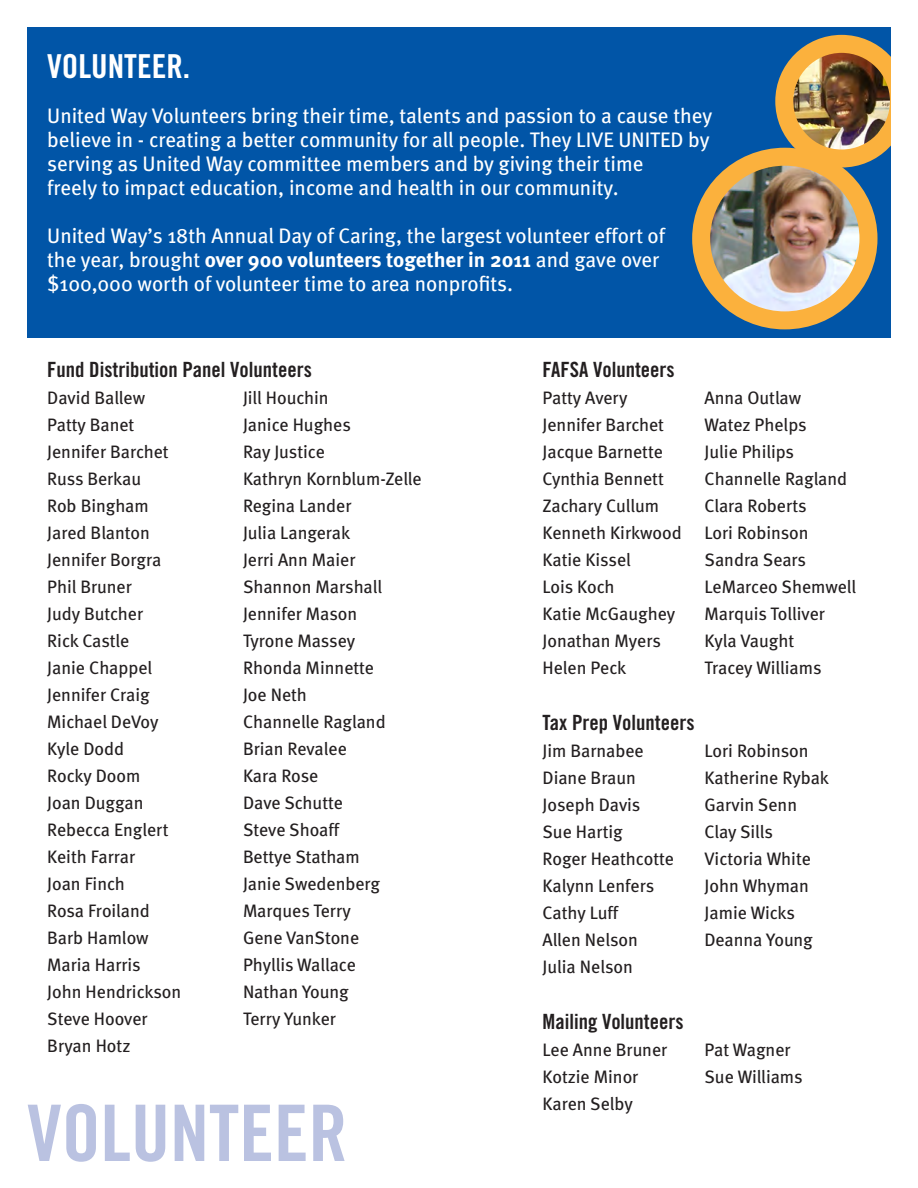
<style>
.page{position:relative;width:918px;height:1188px;background:#fff}
.page>*{position:absolute;margin:0;border:0;box-sizing:border-box;transform-origin:0 0}
.t1{font:78px "Trade Gothic Bold Cond Twenty";color:#bac2e1}
.t2{font:33px "Trade Gothic Bold Cond Twenty";color:#fff}
.t3{font:21px/24px "Meta";color:#fff}
.t4{font:21px "Trade Gothic Bold Cond Twenty";color:#231f20}
.t5{font:18px "Meta";color:#231f20}
.s1{font-weight:700}
</style>
<div class="page">
<div style="left:27px;top:27px;width:864px;height:310px;background:#0155a7"></div>
<img style="left:701px;top:157px;width:167px;height:163px">
<div style="left:692px;top:148px;width:185px;height:181px;border:18px solid #fbb13d;border-radius:50%"></div>
<img style="left:775px;top:35px;width:116px;height:133px">
<h2 class="t2" style="left:47px;top:46px;width:144px">VOLUNTEER.</h2>
<p class="t3" style="left:47px;top:104px;width:667px">United Way Volunteers bring their time, talents and passion to a cause they believe in - creating a better community for all people. They LIVE UNITED by serving as United Way committee members and by giving their time<br>freely to impact education, income and health in our community.</p>
<p class="t3" style="left:47px;top:224px;width:619px">United Way’s 18th Annual Day of Caring, the largest volunteer effort of the year, brought <span class="s1">over 900 volunteers together in 2011</span> and gave over $100,000 worth of volunteer time to area nonprofits.</p>
<p class="t4" style="left:47px;top:356px;width:266px">Fund Distribution Panel Volunteers</p>
<p class="t5" style="left:47px;top:387px;width:99px">David Ballew</p>
<p class="t5" style="left:243px;top:387px;width:87px">Jill Houchin</p>
<p class="t5" style="left:47px;top:414px;width:89px">Patty Banet</p>
<p class="t5" style="left:243px;top:414px;width:109px">Janice Hughes</p>
<p class="t5" style="left:47px;top:441px;width:123px">Jennifer Barchet</p>
<p class="t5" style="left:243px;top:441px;width:83px">Ray Justice</p>
<p class="t5" style="left:47px;top:468px;width:95px">Russ Berkau</p>
<p class="t5" style="left:243px;top:468px;width:180px">Kathryn Kornblum-Zelle</p>
<p class="t5" style="left:47px;top:495px;width:103px">Rob Bingham</p>
<p class="t5" style="left:243px;top:495px;width:110px">Regina Lander</p>
<p class="t5" style="left:47px;top:522px;width:104px">Jared Blanton</p>
<p class="t5" style="left:243px;top:522px;width:109px">Julia Langerak</p>
<p class="t5" style="left:47px;top:549px;width:116px">Jennifer Borgra</p>
<p class="t5" style="left:243px;top:549px;width:114px">Jerri Ann Maier</p>
<p class="t5" style="left:47px;top:576px;width:86px">Phil Bruner</p>
<p class="t5" style="left:243px;top:576px;width:141px">Shannon Marshall</p>
<p class="t5" style="left:47px;top:603px;width:97px">Judy Butcher</p>
<p class="t5" style="left:243px;top:603px;width:116px">Jennifer Mason</p>
<p class="t5" style="left:47px;top:630px;width:84px">Rick Castle</p>
<p class="t5" style="left:243px;top:630px;width:114px">Tyrone Massey</p>
<p class="t5" style="left:47px;top:657px;width:107px">Janie Chappel</p>
<p class="t5" style="left:243px;top:657px;width:133px">Rhonda Minnette</p>
<p class="t5" style="left:47px;top:684px;width:104px">Jennifer Craig</p>
<p class="t5" style="left:243px;top:684px;width:65px">Joe Neth</p>
<p class="t5" style="left:47px;top:711px;width:113px">Michael DeVoy</p>
<p class="t5" style="left:243px;top:711px;width:144px">Channelle Ragland</p>
<p class="t5" style="left:47px;top:738px;width:78px">Kyle Dodd</p>
<p class="t5" style="left:243px;top:738px;width:105px">Brian Revalee</p>
<p class="t5" style="left:47px;top:765px;width:95px">Rocky Doom</p>
<p class="t5" style="left:243px;top:765px;width:77px">Kara Rose</p>
<p class="t5" style="left:47px;top:792px;width:98px">Joan Duggan</p>
<p class="t5" style="left:243px;top:792px;width:101px">Dave Schutte</p>
<p class="t5" style="left:47px;top:819px;width:123px">Rebecca Englert</p>
<p class="t5" style="left:243px;top:819px;width:98px">Steve Shoaff</p>
<p class="t5" style="left:47px;top:846px;width:89px">Keith Farrar</p>
<p class="t5" style="left:243px;top:846px;width:118px">Bettye Statham</p>
<p class="t5" style="left:47px;top:873px;width:79px">Joan Finch</p>
<p class="t5" style="left:243px;top:873px;width:139px">Janie Swedenberg</p>
<p class="t5" style="left:47px;top:900px;width:104px">Rosa Froiland</p>
<p class="t5" style="left:243px;top:900px;width:109px">Marques Terry</p>
<p class="t5" style="left:47px;top:927px;width:103px">Barb Hamlow</p>
<p class="t5" style="left:243px;top:927px;width:118px">Gene VanStone</p>
<p class="t5" style="left:47px;top:954px;width:95px">Maria Harris</p>
<p class="t5" style="left:243px;top:954px;width:114px">Phyllis Wallace</p>
<p class="t5" style="left:47px;top:981px;width:136px">John Hendrickson</p>
<p class="t5" style="left:243px;top:981px;width:107px">Nathan Young</p>
<p class="t5" style="left:47px;top:1008px;width:102px">Steve Hoover</p>
<p class="t5" style="left:243px;top:1008px;width:94px">Terry Yunker</p>
<p class="t5" style="left:47px;top:1035px;width:85px">Bryan Hotz</p>
<h1 class="t1" style="left:27px;top:1086px;width:322px">VOLUNTEER</h1>
<p class="t4" style="left:543px;top:356px;width:134px">FAFSA Volunteers</p>
<p class="t5" style="left:543px;top:387px;width:86px">Patty Avery</p>
<p class="t5" style="left:705px;top:387px;width:98px">Anna Outlaw</p>
<p class="t5" style="left:543px;top:414px;width:123px">Jennifer Barchet</p>
<p class="t5" style="left:705px;top:414px;width:104px">Watez Phelps</p>
<p class="t5" style="left:543px;top:441px;width:122px">Jacque Barnette</p>
<p class="t5" style="left:705px;top:441px;width:91px">Julie Philips</p>
<p class="t5" style="left:543px;top:468px;width:123px">Cynthia Bennett</p>
<p class="t5" style="left:705px;top:468px;width:144px">Channelle Ragland</p>
<p class="t5" style="left:543px;top:495px;width:118px">Zachary Cullum</p>
<p class="t5" style="left:705px;top:495px;width:104px">Clara Roberts</p>
<p class="t5" style="left:543px;top:522px;width:141px">Kenneth Kirkwood</p>
<p class="t5" style="left:705px;top:522px;width:106px">Lori Robinson</p>
<p class="t5" style="left:543px;top:549px;width:90px">Katie Kissel</p>
<p class="t5" style="left:705px;top:549px;width:103px">Sandra Sears</p>
<p class="t5" style="left:543px;top:576px;width:73px">Lois Koch</p>
<p class="t5" style="left:705px;top:576px;width:153px">LeMarceo Shemwell</p>
<p class="t5" style="left:543px;top:603px;width:134px">Katie McGaughey</p>
<p class="t5" style="left:705px;top:603px;width:122px">Marquis Tolliver</p>
<p class="t5" style="left:543px;top:630px;width:120px">Jonathan Myers</p>
<p class="t5" style="left:705px;top:630px;width:91px">Kyla Vaught</p>
<p class="t5" style="left:543px;top:657px;width:85px">Helen Peck</p>
<p class="t5" style="left:705px;top:657px;width:118px">Tracey Williams</p>
<p class="t4" style="left:543px;top:710px;width:153px">Tax Prep Volunteers</p>
<p class="t5" style="left:543px;top:740px;width:103px">Jim Barnabee</p>
<p class="t5" style="left:705px;top:740px;width:106px">Lori Robinson</p>
<p class="t5" style="left:543px;top:767px;width:95px">Diane Braun</p>
<p class="t5" style="left:705px;top:767px;width:126px">Katherine Rybak</p>
<p class="t5" style="left:543px;top:794px;width:99px">Joseph Davis</p>
<p class="t5" style="left:705px;top:794px;width:94px">Garvin Senn</p>
<p class="t5" style="left:543px;top:821px;width:82px">Sue Hartig</p>
<p class="t5" style="left:705px;top:821px;width:70px">Clay Sills</p>
<p class="t5" style="left:543px;top:848px;width:133px">Roger Heathcotte</p>
<p class="t5" style="left:705px;top:848px;width:108px">Victoria White</p>
<p class="t5" style="left:543px;top:875px;width:113px">Kalynn Lenfers</p>
<p class="t5" style="left:705px;top:875px;width:106px">John Whyman</p>
<p class="t5" style="left:543px;top:902px;width:77px">Cathy Luff</p>
<p class="t5" style="left:705px;top:902px;width:92px">Jamie Wicks</p>
<p class="t5" style="left:543px;top:929px;width:97px">Allen Nelson</p>
<p class="t5" style="left:705px;top:929px;width:110px">Deanna Young</p>
<p class="t5" style="left:543px;top:956px;width:92px">Julia Nelson</p>
<p class="t4" style="left:543px;top:1009px;width:143px">Mailing Volunteers</p>
<p class="t5" style="left:543px;top:1039px;width:126px">Lee Anne Bruner</p>
<p class="t5" style="left:705px;top:1039px;width:88px">Pat Wagner</p>
<p class="t5" style="left:543px;top:1066px;width:97px">Kotzie Minor</p>
<p class="t5" style="left:705px;top:1066px;width:100px">Sue Williams</p>
<p class="t5" style="left:543px;top:1093px;width:92px">Karen Selby</p>
</div>
